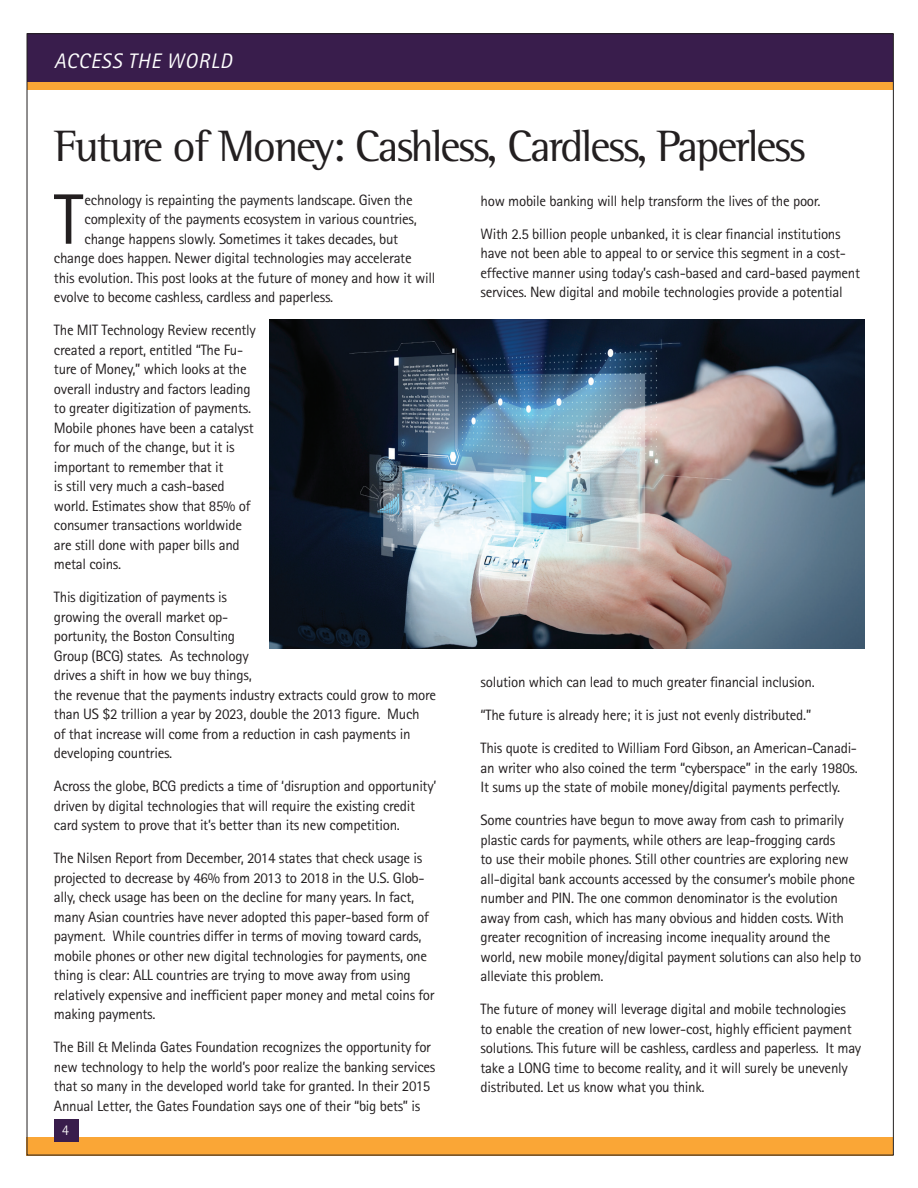
<style>
.page{position:relative;width:918px;height:1188px;background:#fff}
.page>*{position:absolute;margin:0;border:0;box-sizing:border-box;transform-origin:0 0}
.t1{font:71.55px "Rotis Sans Serif Std";color:#231f20}
.t2{font:45px "Rotis Semi Serif Std";letter-spacing:-.045em;color:#231f20}
.t3{font:italic 21px "Rotis Sans Serif Std";letter-spacing:.04em;color:#fff}
.t4{font:15px/19.5px "Rotis Sans Serif Std";letter-spacing:-.02em;color:#231f20}
.t5{font:300 15px "Rotis Sans Serif Std";color:#fff}
</style>
<div class="page">
<div style="left:27px;top:33px;width:866px;height:57px;background:#faa636"></div>
<div style="left:27px;top:33px;width:866px;height:49px;background:#391d4c"></div>
<div style="left:27px;top:1137px;width:866px;height:18px;background:#faa636"></div>
<div style="left:54px;top:1120px;width:25px;height:22px;background:#391d4c"></div>
<img style="left:269px;top:320px;width:595px;height:329px">
<h3 class="t3" style="left:54px;top:49px;width:179px">ACCESS THE WORLD</h3>
<h2 class="t2" style="left:54px;top:120px;width:753px">Future of Money: Cashless, Cardless, Paperless</h2>
<h1 class="t1" style="left:54px;top:177px;width:31px">T</h1>
<p class="t4" style="left:85px;top:190px;width:330px">echnology is repainting the payments landscape. Given the</p>
<p class="t4" style="left:85px;top:209px;width:334px">complexity of the payments ecosystem in various countries,</p>
<p class="t4" style="left:85px;top:229px;width:315px">change happens slowly. Sometimes it takes decades, but</p>
<p class="t4" style="left:54px;top:248px;width:359px">change does happen. Newer digital technologies may accelerate</p>
<p class="t4" style="left:54px;top:268px;width:383px">this evolution. This post looks at the future of money and how it will</p>
<p class="t4" style="left:54px;top:287px;width:281px">evolve to become cashless, cardless and paperless.</p>
<p class="t4" style="left:54px;top:320px;width:203px">The MIT Technology Review recently created a report, entitled “The Fu&shy;ture of Money,” which looks at the overall industry and factors leading to greater digitization of payments.<br>Mobile phones have been a catalyst for much of the change, but it is important to remember that it<br>is still very much a cash-based world. Estimates show that 85% of consumer transactions worldwide are still done with paper bills and metal coins.</p>
<p class="t4" style="left:54px;top:587px;width:384px">This digitization of payments is<br>growing the overall market op-<br>portunity, the Boston Consulting<br>Group (BCG) states. As technology<br>drives a shift in how we buy things,<br>the revenue that the payments industry extracts could grow to more than US $2 trillion a year by 2023, double the 2013 figure. Much<br>of that increase will come from a reduction in cash payments in developing countries.</p>
<p class="t4" style="left:54px;top:776px;width:384px">Across the globe, BCG predicts a time of ‘disruption and opportunity’ driven by digital technologies that will require the existing credit card system to prove that it’s better than its new competition.</p>
<p class="t4" style="left:54px;top:848px;width:382px">The Nilsen Report from December, 2014 states that check usage is projected to decrease by 46% from 2013 to 2018 in the U.S. Glob&shy;ally, check usage has been on the decline for many years. In fact, many Asian countries have never adopted this paper-based form of payment. While countries differ in terms of moving toward cards, mobile phones or other new digital technologies for payments, one thing is clear: ALL countries are trying to move away from using relatively expensive and inefficient paper money and metal coins for making payments.</p>
<p class="t4" style="left:54px;top:1037px;width:383px">The Bill &amp; Melinda Gates Foundation recognizes the opportunity for new technology to help the world’s poor realize the banking services that so many in the developed world take for granted. In their 2015<br>Annual Letter, the Gates Foundation says one of their “big bets” is</p>
<p class="t5" style="left:62px;top:1122px;width:9px">4</p>
<p class="t4" style="left:481px;top:191px;width:341px">how mobile banking will help transform the lives of the poor.</p>
<p class="t4" style="left:481px;top:224px;width:381px">With 2.5 billion people unbanked, it is clear financial institutions have not been able to appeal to or service this segment in a cost&shy;effective manner using today’s cash-based and card-based payment services. New digital and mobile technologies provide a potential</p>
<p class="t4" style="left:481px;top:672px;width:336px">solution which can lead to much greater financial inclusion.</p>
<p class="t4" style="left:481px;top:705px;width:332px">“The future is already here; it is just not evenly distributed.”</p>
<p class="t4" style="left:481px;top:738px;width:379px;text-align:justify">This quote is credited to William Ford Gibson, an American-Canadi&shy;an writer who also coined the term “cyberspace” in the early 1980s.<br>It sums up the state of mobile money/digital payments perfectly.</p>
<p class="t4" style="left:481px;top:810px;width:382px">Some countries have begun to move away from cash to primarily plastic cards for payments, while others are leap-frogging cards<br>to use their mobile phones. Still other countries are exploring new all-digital bank accounts accessed by the consumer’s mobile phone number and PIN. The one common denominator is the evolution away from cash, which has many obvious and hidden costs. With greater recognition of increasing income inequality around the world, new mobile money/digital payment solutions can also help to alleviate this problem.</p>
<p class="t4" style="left:481px;top:999px;width:382px">The future of money will leverage digital and mobile technologies to enable the creation of new lower-cost, highly efficient payment solutions. This future will be cashless, cardless and paperless. It may take a LONG time to become reality, and it will surely be unevenly distributed. Let us know what you think.</p>
</div>
